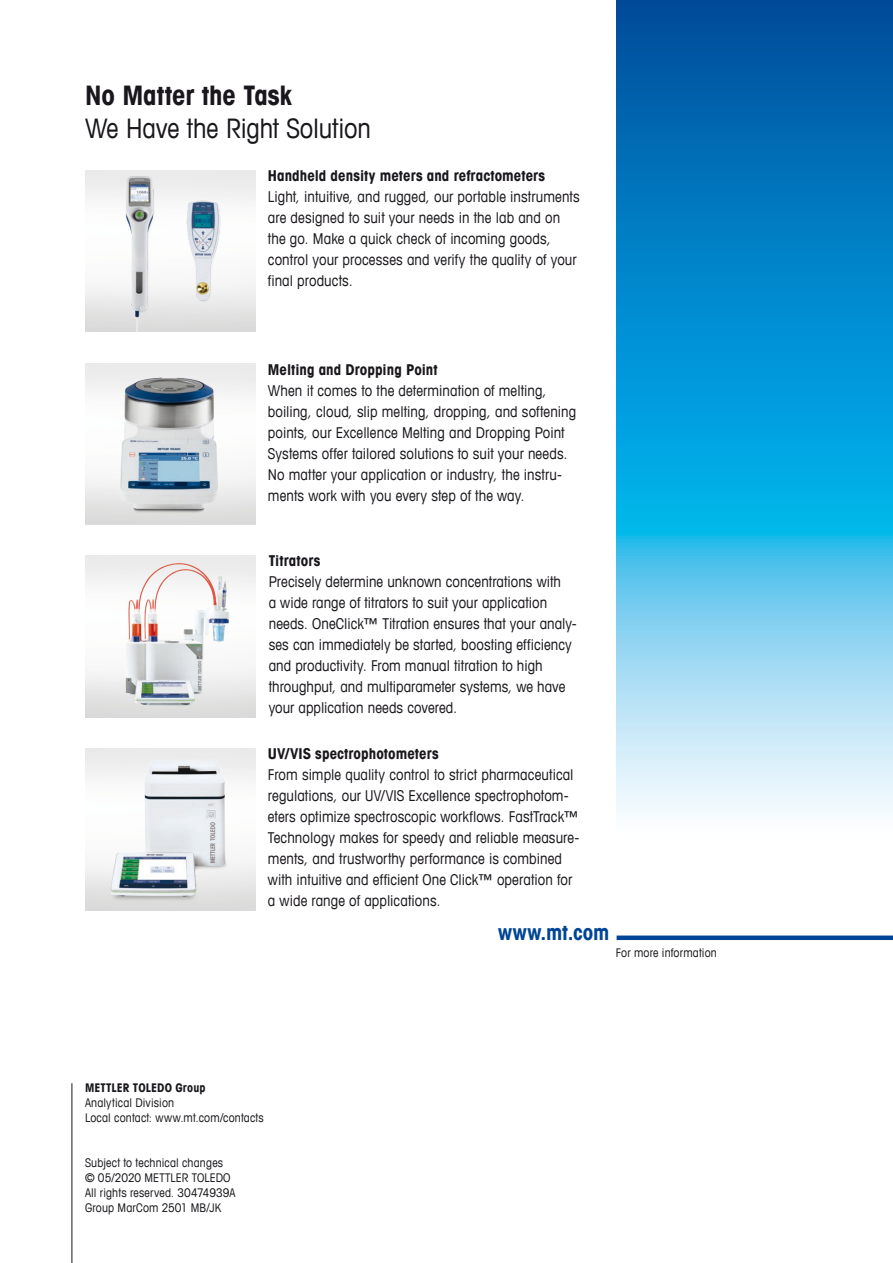
<style>
.page{position:relative;width:893px;height:1263px;background:#fff}
.page>*{position:absolute;margin:0;border:0;box-sizing:border-box;transform-origin:0 0}
.t1{font:condensed 27px "Avant Garde Com";letter-spacing:-.01em;color:#1a171c}
.t2{font:700 condensed 27px "Avant Garde Com";letter-spacing:-.005em;color:#1a171c}
.t3{font:700 condensed 21px "Avant Garde Com";letter-spacing:.01em;color:#004595}
._12_Running_Text_10{font:condensed 15px/21px "Avant Garde Com";letter-spacing:.005em;color:#1a171c}
._11_Running_Subhead{font:700 condensed 15px "Avant Garde Com";letter-spacing:.005em;color:#1a171c}
.t4{font:condensed 12px/15px "Avant Garde Com";letter-spacing:.015em;color:#1a171c}
.t5{font:700 condensed 12px "Avant Garde Com";letter-spacing:.005em;color:#1a171c}
</style>
<div class="page">
<div style="left:617px;top:935px;width:276px;height:5px;background:#004595"></div>
<hr style="left:72px;top:1083px;width:1px;height:180px;background:#1a171c">
<svg style="left:617px;top:0;width:276px;height:813px"></svg>
<img style="left:85px;top:748px;width:170px;height:162px">
<img style="left:85px;top:556px;width:170px;height:161px">
<img style="left:85px;top:364px;width:170px;height:161px">
<img style="left:118px;top:173px;width:44px;height:159px">
<img style="left:178px;top:192px;width:52px;height:112px">
<h1 class="t2" style="left:85px;top:78px;width:208px">No Matter the Task</h1>
<h1 class="t1" style="left:85px;top:111px;width:287px">We Have the Right Solution</h1>
<p class="_11_Running_Subhead" style="left:268px;top:166px;width:279px">Handheld density meters and refractometers</p>
<p class="_12_Running_Text_10" style="left:268px;top:186px;width:313px">Light, intuitive, and rugged, our portable instruments are designed to suit your needs in the lab and on the go. Make a quick check of incoming goods, control your processes and verify the quality of your final products.</p>
<p class="_11_Running_Subhead" style="left:268px;top:359px;width:171px">Melting and Dropping Point</p>
<p class="_12_Running_Text_10" style="left:268px;top:379px;width:310px">When it comes to the determination of melting, boiling, cloud, slip melting, dropping, and softening points, our Excellence Melting and Dropping Point Systems offer tailored solutions to suit your needs.<br>No matter your application or industry, the instru&shy;ments work with you every step of the way.</p>
<p class="_11_Running_Subhead" style="left:269px;top:551px;width:53px">Titrators</p>
<p class="_12_Running_Text_10" style="left:269px;top:571px;width:310px">Precisely determine unknown concentrations with<br>a wide range of titrators to suit your application needs. OneClick™ Titration ensures that your analy&shy;ses can immediately be started, boosting efficiency and productivity. From manual titration to high throughput, and multiparameter systems, we have your application needs covered.</p>
<p class="_11_Running_Subhead" style="left:268px;top:744px;width:172px">UV/VIS spectrophotometers</p>
<p class="_12_Running_Text_10" style="left:268px;top:764px;width:313px">From simple quality control to strict pharmaceutical regulations, our UV/VIS Excellence spectrophotom&shy;eters optimize spectroscopic workflows. FastTrack™ Technology makes for speedy and reliable measure&shy;ments, and trustworthy performance is combined with intuitive and efficient One Click™ operation for a wide range of applications.</p>
<h2 class="t3" style="left:498px;top:919px;width:113px">www.mt.com</h2>
<p class="t4" style="left:616px;top:945px;width:103px">For more information</p>
<p class="t5" style="left:85px;top:1080px;width:122px">METTLER TOLEDO Group</p>
<p class="t4" style="left:85px;top:1095px;width:91px">Analytical Division</p>
<p class="t4" style="left:85px;top:1110px;width:180px">Local contact: www.mt.com/contacts</p>
<p class="t4" style="left:85px;top:1155px;width:140px">Subject to technical changes</p>
<p class="t4" style="left:85px;top:1170px;width:152px">© 05/2020 METTLER TOLEDO<br>All rights reserved. 30474939A</p>
<p class="t4" style="left:85px;top:1200px;width:138px">Group MarCom 2501 MB/JK</p>
</div>
